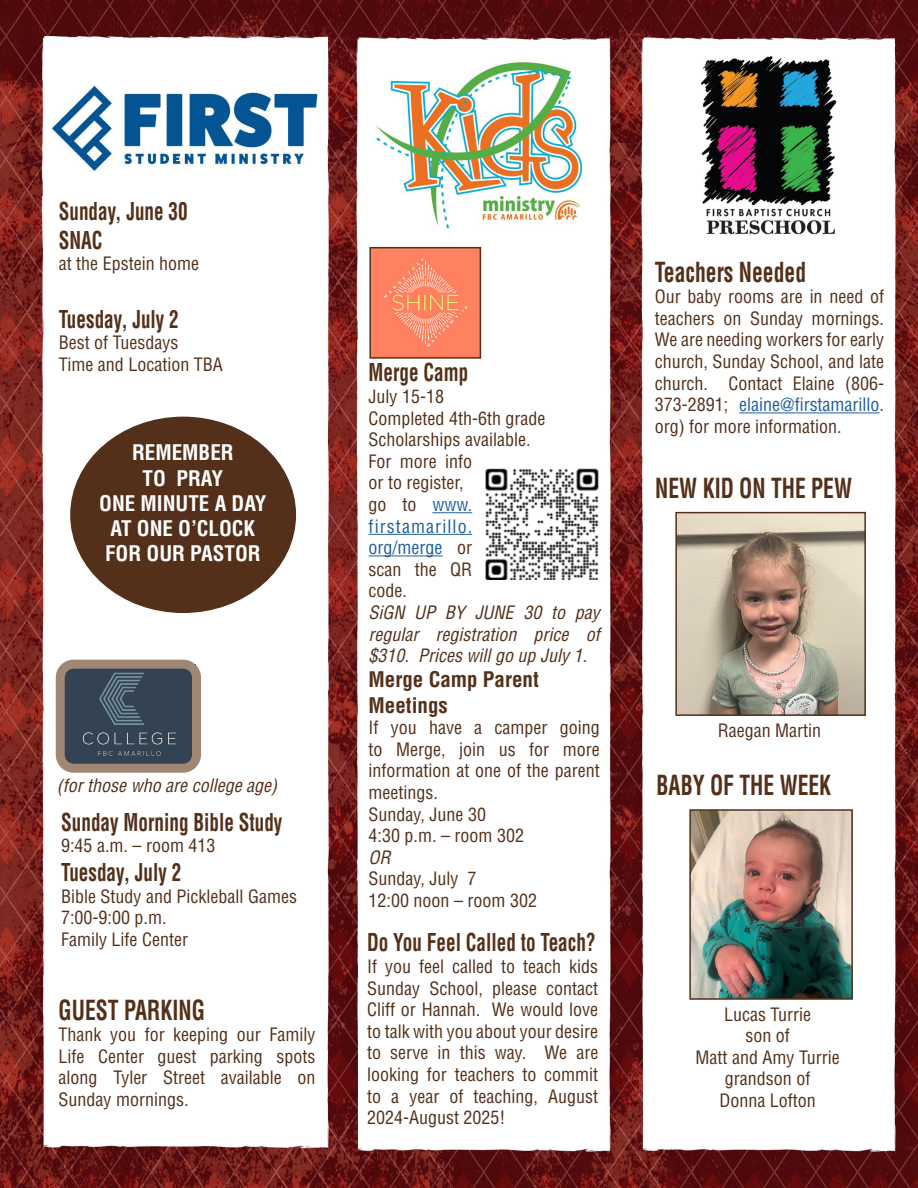
<style>
.page{position:relative;width:918px;height:1188px;background:#fff}
.page>*{position:absolute;margin:0;border:0;box-sizing:border-box;transform-origin:0 0}
.t1{font:700 condensed 27px "Helvetica LT Std";color:#54301a;scale:.8 1}
.t2{font:700 condensed 24px/28.8px "Helvetica LT Std";color:#54301a;scale:.8 1}
.t3{font:700 condensed 21px/25.2px "Helvetica LT Std";color:#fff;text-align:center}
.t4{font:700 condensed 21px/25.2px "Helvetica LT Std";color:#54301a}
.t5{font:condensed 18px/21.6px "Helvetica LT Std";color:#54301a}
.t6{font:italic condensed 18px/21.6px "Helvetica LT Std";color:#54301a;text-align:justify}
.s1{color:#215e9e}
</style>
<div class="page">
<img style="left:0;top:0;width:918px;height:1188px">
<img style="left:66px;top:670px;width:125px;height:93px">
<div style="left:56px;top:660px;width:145px;height:113px;border:9px solid #a08774;border-radius:14px"></div>
<hr style="left:432px;top:512px;width:40px;height:1px;background:#215e9e">
<hr style="left:369px;top:534px;width:103px;height:1px;background:#215e9e">
<hr style="left:369px;top:556px;width:74px;height:1px;background:#215e9e">
<img style="left:372px;top:250px;width:106px;height:106px">
<div style="left:369px;top:247px;width:112px;height:112px;border:2px solid #54301a"></div>
<img style="left:479px;top:461px;width:127px;height:118px">
<div style="left:71px;top:417px;width:224px;height:195px;background:#54301a;border-radius:50%"></div>
<hr style="left:739px;top:412px;width:141px;height:1px;background:#215e9e">
<img style="left:692px;top:812px;width:158px;height:185px">
<div style="left:689px;top:809px;width:164px;height:191px;border:2px solid #54301a"></div>
<img style="left:678px;top:515px;width:185px;height:198px">
<div style="left:675px;top:512px;width:191px;height:204px;border:2px solid #54301a"></div>
<h2 class="t2" style="left:59px;top:196px;width:163px">Sunday, June 30<br>SNAC</h2>
<p class="t5" style="left:59px;top:253px;width:142px">at the Epstein home</p>
<h2 class="t2" style="left:59px;top:304px;width:152px">Tuesday, July 2</h2>
<p class="t5" style="left:59px;top:332px;width:166px">Best of Tuesdays<br>Time and Location TBA</p>
<h1 class="t1" style="left:655px;top:255px;width:191px">Teachers Needed</h1>
<p class="t5" style="left:655px;top:286px;width:231px;text-align:justify">Our baby rooms are in need of teachers on Sunday mornings.<br>We are needing workers for early church, Sunday School, and late church. Contact Elaine (806- 373-2891; <span class="s1">elaine@firstamarillo</span>. org) for more information.</p>
<h2 class="t2" style="left:369px;top:358px;width:126px">Merge Camp</h2>
<p class="t5" style="left:369px;top:385px;width:178px">July 15-18<br>Completed 4th-6th grade<br>Scholarships available.<br>For more info<br>or to register,<br>go to <span class="s1">www. firstamarillo. org/merge</span> or<br>scan the QR<br>code.</p>
<p class="t6" style="left:369px;top:602px;width:233px">SiGN UP BY JUNE 30 to pay regular registration price of $310. Prices will go up July 1.</p>
<p class="t4" style="left:369px;top:667px;width:172px">Merge Camp Parent<br>Meetings</p>
<p class="t5" style="left:369px;top:717px;width:233px">If you have a camper going to Merge, join us for more information at one of the parent meetings.<br>Sunday, June 30<br>4:30 p.m. – room 302</p>
<p class="t6" style="left:369px;top:847px;width:23px">OR</p>
<p class="t5" style="left:369px;top:868px;width:170px">Sunday, July 7<br>12:00 noon – room 302</p>
<p class="t3" style="left:99px;top:440px;width:169px">REMEMBER<br>TO PRAY<br>ONE MINUTE A DAY<br>AT ONE O’CLOCK<br>FOR OUR PASTOR</p>
<h1 class="t1" style="left:655px;top:471px;width:247px">NEW KID ON THE PEW</h1>
<p class="t5" style="left:718px;top:720px;width:105px">Raegan Martin</p>
<p class="t6" style="left:57px;top:775px;width:222px">(for those who are college age)</p>
<h1 class="t1" style="left:657px;top:768px;width:220px">BABY OF THE WEEK</h1>
<h2 class="t2" style="left:61px;top:808px;width:278px">Sunday Morning Bible Study</h2>
<p class="t5" style="left:61px;top:835px;width:156px">9:45 a.m. – room 413</p>
<h2 class="t2" style="left:61px;top:858px;width:152px">Tuesday, July 2</h2>
<p class="t5" style="left:61px;top:885px;width:237px">Bible Study and Pickleball Games<br>7:00-9:00 p.m.<br>Family Life Center</p>
<h2 class="t2" style="left:367px;top:928px;width:287px">Do You Feel Called to Teach?</h2>
<p class="t5" style="left:367px;top:955px;width:233px;text-align:justify">If you feel called to teach kids Sunday School, please contact Cliff or Hannah. We would love to talk with you about your desire to serve in this way. We are looking for teachers to commit to a year of teaching, August 2024-August 2025!</p>
<h1 class="t1" style="left:59px;top:993px;width:184px">GUEST PARKING</h1>
<p class="t5" style="left:59px;top:1024px;width:258px;text-align:justify">Thank you for keeping our Family Life Center guest parking spots along Tyler Street available on Sunday mornings.</p>
<p class="t5" style="left:696px;top:1003px;width:146px;text-align:center">Lucas Turrie<br>son of<br>Matt and Amy Turrie grandson of<br>Donna Lofton</p>
</div>
